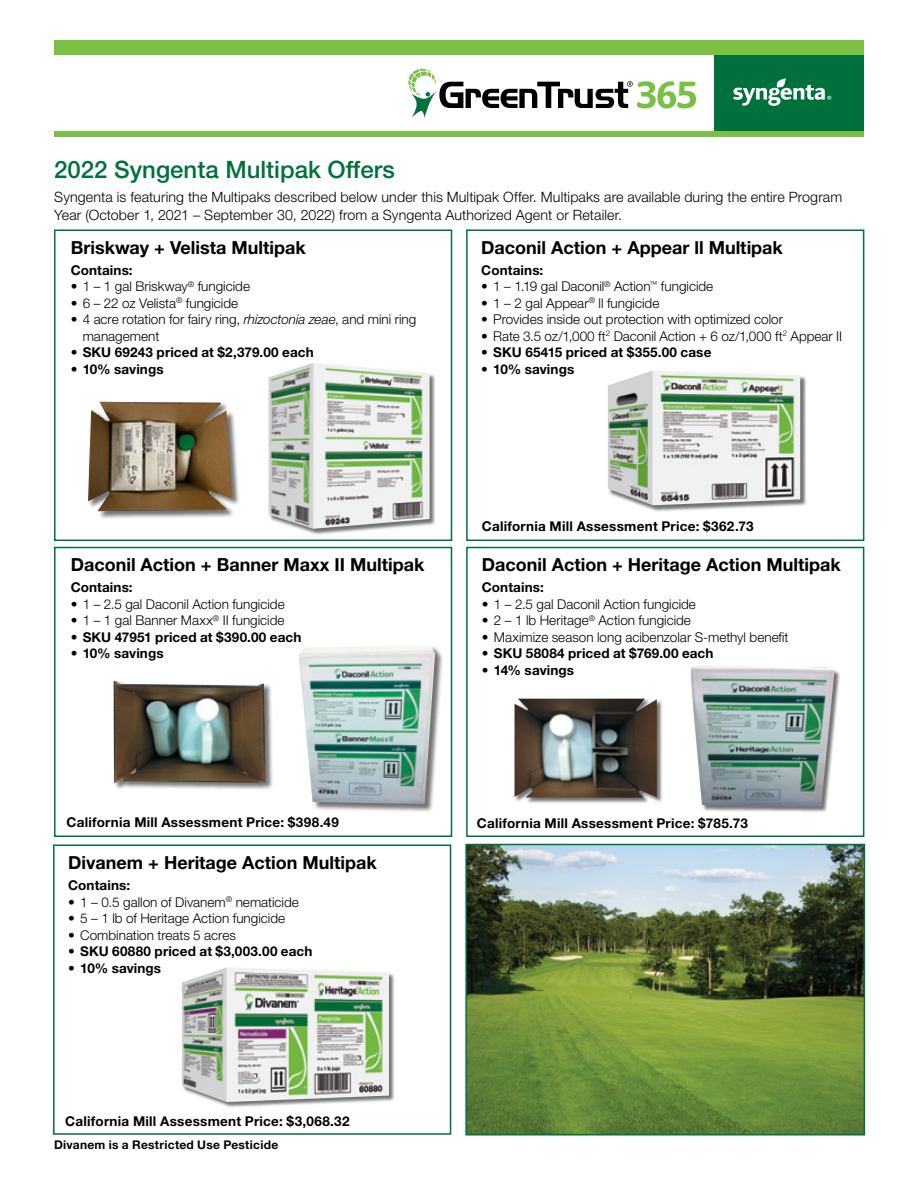
<style>
.page{position:relative;width:918px;height:1188px;background:#fff}
.page>*{position:absolute;margin:0;border:0;box-sizing:border-box;transform-origin:0 0}
.t1{font:500 24px "Helvetica Neue LT Std";color:#00703c}
.t2{font:700 18px "Helvetica Neue LT Std";color:#000}
.t3{font:300 14.25px/18px "Helvetica Neue LT Std";letter-spacing:.01em;color:#000}
.t4{font:300 13.5px/16.5px "Helvetica Neue LT Std";color:#000}
.t5{font:700 13.5px "Helvetica Neue LT Std";letter-spacing:.01em;color:#000}
.t6{font:700 12px "Helvetica Neue LT Std";letter-spacing:.025em;color:#000}
.s1{font-style:italic}
.s2{font-weight:300}
</style>
<div class="page">
<div style="left:714px;top:52px;width:150px;height:82px;background:#00703c"></div>
<svg style="left:733px;top:78px;width:98px;height:28px"></svg>
<div style="left:54px;top:40px;width:810px;height:15px;background:#7ac143"></div>
<div style="left:54px;top:132px;width:810px;height:5px;background:#7ac143"></div>
<svg style="left:408px;top:69px;width:288px;height:49px"></svg>
<div style="left:466px;top:547px;width:398px;height:290px;border:2px solid #00703c"></div>
<div style="left:515px;top:699px;width:148px;height:104px;background:#000;opacity:.55"></div>
<img style="left:514px;top:699px;width:143px;height:99px">
<div style="left:690px;top:667px;width:150px;height:145px;background:#000;opacity:.55"></div>
<img style="left:690px;top:667px;width:145px;height:139px">
<div style="left:53px;top:844px;width:398px;height:291px;border:2px solid #00703c"></div>
<div style="left:182px;top:968px;width:213px;height:140px;background:#000;opacity:.55"></div>
<img style="left:182px;top:967px;width:207px;height:135px">
<div style="left:466px;top:230px;width:398px;height:311px;border:2px solid #00703c"></div>
<div style="left:608px;top:371px;width:198px;height:140px;background:#000;opacity:.55"></div>
<img style="left:608px;top:371px;width:192px;height:134px">
<div style="left:54px;top:547px;width:398px;height:290px;border:2px solid #00703c"></div>
<div style="left:114px;top:681px;width:160px;height:110px;background:#000;opacity:.55"></div>
<img style="left:114px;top:680px;width:152px;height:103px">
<div style="left:299px;top:646px;width:144px;height:166px;background:#000;opacity:.55"></div>
<img style="left:299px;top:645px;width:136px;height:159px">
<div style="left:54px;top:230px;width:398px;height:311px;border:2px solid #00703c"></div>
<div style="left:88px;top:402px;width:152px;height:117px;background:#000;opacity:.55"></div>
<img style="left:88px;top:402px;width:144px;height:109px">
<div style="left:269px;top:364px;width:166px;height:172px;background:#000;opacity:.55"></div>
<img style="left:268px;top:363px;width:162px;height:166px">
<img style="left:468px;top:847px;width:394px;height:286px">
<div style="left:465px;top:844px;width:400px;height:292px;border:2px solid #00703c"></div>
<h1 class="t1" style="left:54px;top:155px;width:342px">2022 Syngenta Multipak Offers</h1>
<p class="t3" style="left:54px;top:188px;width:790px">Syngenta is featuring the Multipaks described below under this Multipak Offer. Multipaks are available during the entire Program<br>Year (October 1, 2021 – September 30, 2022) from a Syngenta Authorized Agent or Retailer.</p>
<h2 class="t2" style="left:71px;top:236px;width:237px">Briskway + Velista Multipak</h2>
<p class="t5" style="left:71px;top:262px;width:64px">Contains:</p>
<p class="t4" style="left:71px;top:278px;width:181px">• 1 – 1 gal Briskway<sup>®</sup> fungicide</p>
<p class="t4" style="left:71px;top:294px;width:169px">• 6 – 22 oz Velista<sup>®</sup> fungicide</p>
<p class="t4" style="left:83px;top:311px;width:335px;text-indent:-12px">• 4 acre rotation for fairy ring, <span class="s1">rhizoctonia zeae</span>, and mini ring management</p>
<p class="t5" style="left:71px;top:344px;width:245px"><span class="s2">•</span> SKU 69243 priced at $2,379.00 each</p>
<p class="t5" style="left:71px;top:361px;width:94px"><span class="s2">•</span> 10% savings</p>
<h2 class="t2" style="left:481px;top:236px;width:303px">Daconil Action + Appear ll Multipak</h2>
<p class="t5" style="left:481px;top:262px;width:64px">Contains:</p>
<p class="t4" style="left:481px;top:278px;width:233px">• 1 – 1.19 gal Daconil<sup>®</sup> Action<sup>™</sup> fungicide</p>
<p class="t4" style="left:481px;top:294px;width:180px">• 1 – 2 gal Appear<sup>®</sup> ll fungicide</p>
<p class="t4" style="left:481px;top:311px;width:303px">• Provides inside out protection with optimized color</p>
<p class="t4" style="left:481px;top:327px;width:362px">• Rate 3.5 oz/1,000 ft<sup>2</sup> Daconil Action + 6 oz/1,000 ft<sup>2</sup> Appear II</p>
<p class="t5" style="left:481px;top:344px;width:232px"><span class="s2">•</span> SKU 65415 priced at $355.00 case</p>
<p class="t5" style="left:481px;top:361px;width:94px"><span class="s2">•</span> 10% savings</p>
<h2 class="t2" style="left:71px;top:553px;width:355px">Daconil Action + Banner Maxx II Multipak</h2>
<p class="t5" style="left:71px;top:579px;width:64px">Contains:</p>
<p class="t4" style="left:71px;top:595px;width:216px">• 1 – 2.5 gal Daconil Action fungicide</p>
<p class="t4" style="left:71px;top:612px;width:215px">• 1 – 1 gal Banner Maxx<sup>®</sup> II fungicide</p>
<p class="t5" style="left:71px;top:628px;width:232px"><span class="s2">•</span> SKU 47951 priced at $390.00 each</p>
<p class="t5" style="left:71px;top:645px;width:94px">• 10% savings</p>
<p class="t5" style="left:482px;top:518px;width:273px">California Mill Assessment Price: $362.73</p>
<h2 class="t2" style="left:482px;top:554px;width:361px">Daconil Action + Heritage Action Multipak</h2>
<p class="t5" style="left:482px;top:579px;width:64px">Contains:</p>
<p class="t4" style="left:482px;top:596px;width:216px">• 1 – 2.5 gal Daconil Action fungicide</p>
<p class="t4" style="left:482px;top:612px;width:211px">• 2 – 1 lb Heritage<sup>®</sup> Action fungicide</p>
<p class="t4" style="left:482px;top:629px;width:308px">• Maximize season long acibenzolar S-methyl benefit</p>
<p class="t5" style="left:482px;top:645px;width:233px"><span class="s2">•</span> SKU 58084 priced at $769.00 each</p>
<p class="t5" style="left:482px;top:662px;width:94px">• 14% savings</p>
<p class="t5" style="left:67px;top:814px;width:274px">California Mill Assessment Price: $398.49</p>
<h2 class="t2" style="left:68px;top:851px;width:310px">Divanem + Heritage Action Multipak</h2>
<p class="t5" style="left:68px;top:877px;width:64px">Contains:</p>
<p class="t4" style="left:68px;top:893px;width:232px">• 1 – 0.5 gallon of Divanem<sup>®</sup> nematicide</p>
<p class="t4" style="left:68px;top:910px;width:218px">• 5 – 1 lb of Heritage Action fungicide</p>
<p class="t4" style="left:68px;top:926px;width:169px">• Combination treats 5 acres</p>
<p class="t5" style="left:68px;top:943px;width:246px"><span class="s2">•</span> SKU 60880 priced at $3,003.00 each</p>
<p class="t5" style="left:68px;top:959px;width:94px">• 10% savings</p>
<p class="t5" style="left:477px;top:815px;width:272px">California Mill Assessment Price: $785.73</p>
<p class="t5" style="left:65px;top:1113px;width:286px">California Mill Assessment Price: $3,068.32</p>
<p class="t6" style="left:54px;top:1138px;width:226px">Divanem is a Restricted Use Pesticide</p>
</div>
